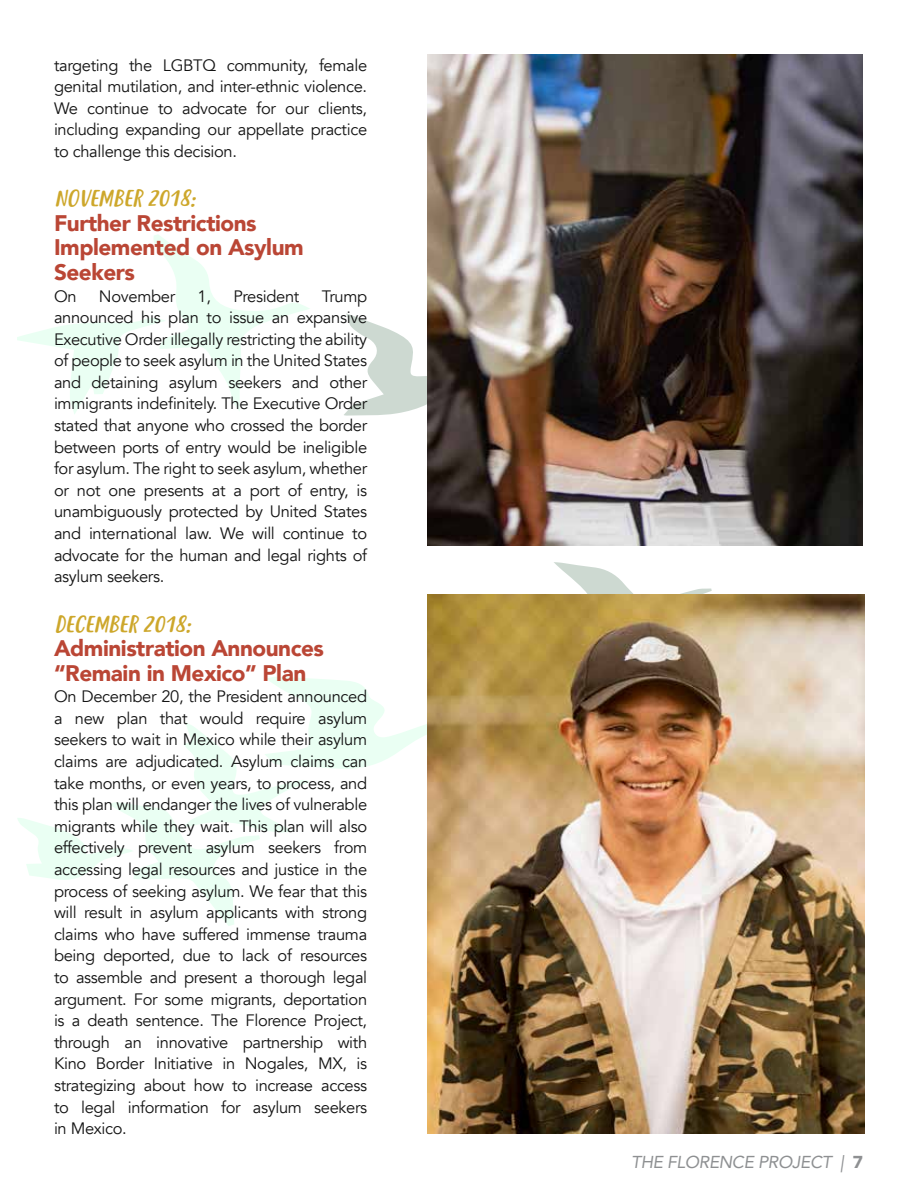
<style>
.page{position:relative;width:918px;height:1188px;background:#fff}
.page>*{position:absolute;margin:0;border:0;box-sizing:border-box;transform-origin:0 0}
.t1{font:900 22.5px/24.6px "Avenir";letter-spacing:-.02em;color:#ba4635}
.t2{font:italic 22.5px "Justtellmewhat";letter-spacing:-.02em;color:#cda72b}
.t3{font:italic 17.25px "Avenir";letter-spacing:-.02em;color:#8e9092}
.t4{font:16.5px/21.6px "Avenir";letter-spacing:-.02em;color:#141414;text-align:justify}
.s1{font-weight:900;font-style:normal}
</style>
<div class="page">
<svg style="left:344px;top:313px;width:83px;height:103px"></svg>
<svg style="left:17px;top:562px;width:695px;height:364px"></svg>
<svg style="left:17px;top:234px;width:293px;height:180px"></svg>
<img style="left:427px;top:54px;width:436px;height:491px">
<img style="left:427px;top:594px;width:437px;height:540px">
<p class="t4" style="left:54px;top:54px;width:315px">targeting the LGBTQ community, female genital mutilation, and inter-ethnic violence.<br>We continue to advocate for our clients, including expanding our appellate practice to challenge this decision.</p>
<h1 class="t2" style="left:54px;top:185px;width:143px">NOVEMBER 2018:</h1>
<h1 class="t1" style="left:54px;top:210px;width:251px">Further Restrictions<br>Implemented on Asylum<br>Seekers</h1>
<p class="t4" style="left:54px;top:285px;width:24px">On</p>
<p class="t4" style="left:99px;top:285px;width:78px">November</p>
<p class="t4" style="left:198px;top:285px;width:15px">1,</p>
<p class="t4" style="left:233px;top:285px;width:68px">President</p>
<p class="t4" style="left:54px;top:285px;width:315px;text-indent:268px">Trump announced his plan to issue an expansive Executive Order illegally restricting the ability of people to seek asylum in the United States and detaining asylum seekers and other immigrants indefinitely. The Executive Order stated that anyone who crossed the border between ports of entry would be ineligible for asylum. The right to seek asylum, whether or not one presents at a port of entry, is unambiguously protected by United States and international law. We will continue to advocate for the human and legal rights of asylum seekers.</p>
<h1 class="t2" style="left:54px;top:611px;width:139px">DECEMBER 2018:</h1>
<h1 class="t1" style="left:54px;top:635px;width:272px">Administration Announces “Remain in Mexico” Plan</h1>
<p class="t4" style="left:54px;top:686px;width:315px">On December 20, the President announced a new plan that would require asylum seekers to wait in Mexico while their asylum claims are adjudicated. Asylum claims can take months, or even years, to process, and this plan will endanger the lives of vulnerable migrants while they wait. This plan will also effectively prevent asylum seekers from accessing legal resources and justice in the process of seeking asylum. We fear that this will result in asylum applicants with strong claims who have suffered immense trauma being deported, due to lack of resources to assemble and present a thorough legal argument. For some migrants, deportation is a death sentence. The Florence Project, through an innovative partnership with Kino Border Initiative in Nogales, MX, is strategizing about how to increase access to legal information for asylum seekers in Mexico.</p>
<p class="t3" style="left:631px;top:1151px;width:233px">THE FLORENCE PROJECT | <span class="s1">7</span></p>
</div>
